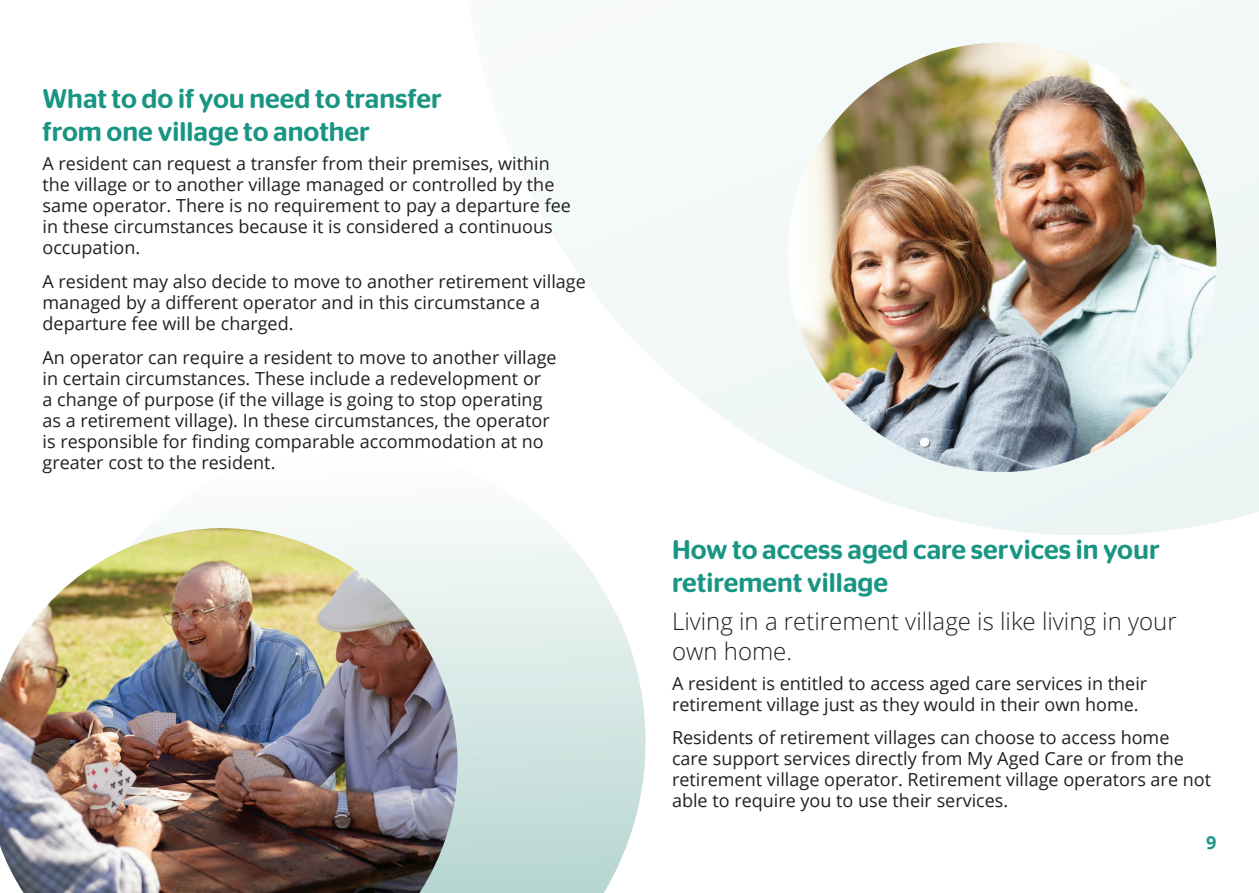
<style>
.page{position:relative;width:1259px;height:893px;background:#fff}
.page>*{position:absolute;margin:0;border:0;box-sizing:border-box;transform-origin:0 0}
.page_head{font:500 27px/33px "Stag Sans Round";color:#199584}
.sub{font:300 24px/30px "Open Sans";color:#231f20}
.t1{font:18px/21px "Open Sans";color:#231f20}
.t2{font:700 18px "Open Sans";color:#199584}
</style>
<div class="page">
<svg style="left:536px;top:0;width:723px;height:535px"></svg>
<svg style="left:232px;top:446px;width:415px;height:447px"></svg>
<img style="left:0;top:528px;width:457px;height:365px">
<img style="left:787px;top:43px;width:429px;height:429px;border-radius:215px">
<p class="page_head" style="left:43px;top:82px;width:401px">What to do if you need to transfer from one village to another</p>
<p class="t1" style="left:43px;top:153px;width:530px">A resident can request a transfer from their premises, within the village or to another village managed or controlled by the same operator. There is no requirement to pay a departure fee in these circumstances because it is considered a continuous occupation.</p>
<p class="t1" style="left:43px;top:270px;width:545px">A resident may also decide to move to another retirement village managed by a different operator and in this circumstance a departure fee will be charged.</p>
<p class="t1" style="left:43px;top:346px;width:516px">An operator can require a resident to move to another village in certain circumstances. These include a redevelopment or<br>a change of purpose (if the village is going to stop operating as a retirement village). In these circumstances, the operator is responsible for finding comparable accommodation at no greater cost to the resident.</p>
<p class="page_head" style="left:672px;top:532px;width:489px">How to access aged care services in your retirement village</p>
<p class="sub" style="left:672px;top:606px;width:506px">Living in a retirement village is like living in your own home.</p>
<p class="t1" style="left:672px;top:672px;width:477px">A resident is entitled to access aged care services in their retirement village just as they would in their own home.</p>
<p class="t1" style="left:672px;top:727px;width:540px">Residents of retirement villages can choose to access home<br>care support services directly from My Aged Care or from the retirement village operator. Retirement village operators are not able to require you to use their services.</p>
<p class="t2" style="left:1206px;top:830px;width:12px">9</p>
</div>
